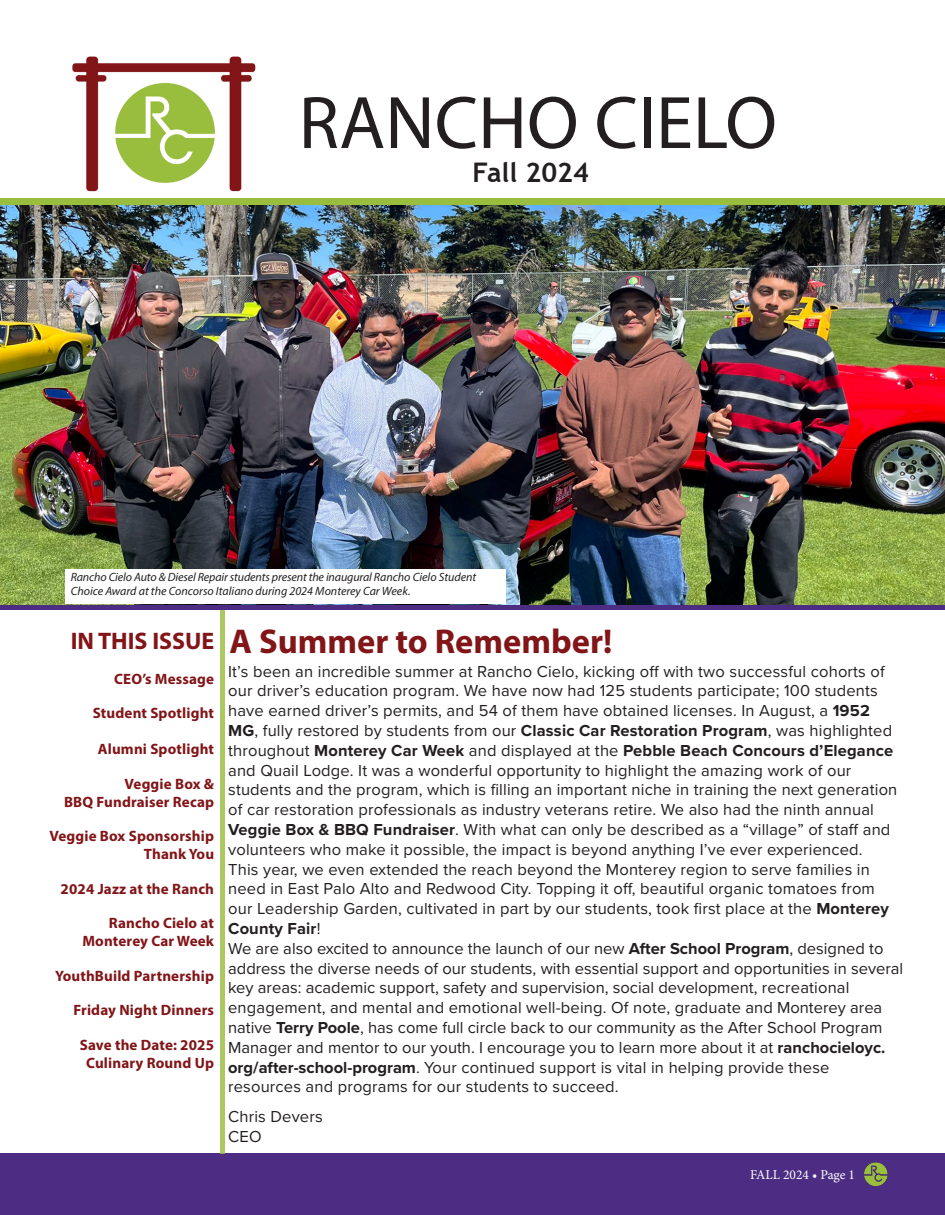
<style>
.page{position:relative;width:945px;height:1215px;background:#fff}
.page>*{position:absolute;margin:0;border:0;box-sizing:border-box;transform-origin:0 0}
.t1{font:75px "Myriad Pro";color:#231f20}
.t2{font:700 34.5px "Myriad Pro";color:#821518}
.t3{font:700 27px "Trebuchet MS";color:#231f20}
.t4{font:700 24px "Myriad Pro";color:#821518}
.t5{font:16.5px/19.8px "Proxima Nova";letter-spacing:.01em;color:#231f20}
.t6{font:700 15px/18px "Myriad Pro";letter-spacing:.01em;color:#821518;text-align:right}
.t7{font:13.5px "Minion Pro";color:#fff}
.t8{font:italic 12px/14.4px "Myriad Pro";letter-spacing:-.005em;color:#231f20}
.s1{font-weight:700}
</style>
<div class="page">
<div style="left:0;top:1154px;width:945px;height:61px;background:#4d2d83"></div>
<div style="left:220px;top:610px;width:5px;height:544px;background:#acc961"></div>
<img style="left:72px;top:56px;width:184px;height:136px">
<img style="left:864px;top:1162px;width:24px;height:25px">
<svg style="left:0;top:604px;width:945px;height:6px;background:#4c3579"></svg>
<div style="left:0;top:198px;width:945px;height:9px;background:#99bd3c"></div>
<img style="left:0;top:206px;width:945px;height:398px">
<div style="left:65px;top:569px;width:441px;height:35px;background:#fff"></div>
<p class="t1" style="left:299px;top:77px;width:480px">RANCHO CIELO</p>
<p class="t3" style="left:473px;top:156px;width:118px">Fall 2024</p>
<p class="t8" style="left:71px;top:569px;width:407px">Rancho Cielo Auto &amp; Diesel Repair students present the inaugural Rancho Cielo Student<br>Choice Award at the Concorso Italiano during 2024 Monterey Car Week.</p>
<p class="t4" style="left:71px;top:626px;width:145px">IN THIS ISSUE</p>
<p class="t6" style="left:114px;top:669px;width:101px">CEO’s Message</p>
<p class="t6" style="left:93px;top:704px;width:123px">Student Spotlight</p>
<p class="t6" style="left:98px;top:740px;width:118px">Alumni Spotlight</p>
<p class="t6" style="left:64px;top:774px;width:151px">Veggie Box &amp;<br>BBQ Fundraiser Recap</p>
<p class="t6" style="left:49px;top:827px;width:166px">Veggie Box Sponsorship<br>Thank You</p>
<p class="t6" style="left:61px;top:879px;width:155px">2024 Jazz at the Ranch</p>
<p class="t6" style="left:82px;top:914px;width:133px">Rancho Cielo at<br>Monterey Car Week</p>
<p class="t6" style="left:55px;top:966px;width:160px">YouthBuild Partnership</p>
<p class="t6" style="left:73px;top:1001px;width:142px">Friday Night Dinners</p>
<p class="t6" style="left:80px;top:1035px;width:136px;text-align:center">Save the Date: 2025<br>Culinary Round Up</p>
<p class="t2" style="left:230px;top:619px;width:384px">A Summer to Remember!</p>
<p class="t5" style="left:228px;top:661px;width:671px">It’s been an incredible summer at Rancho Cielo, kicking off with two successful cohorts of our driver’s education program. We have now had 125 students participate; 100 students have earned driver’s permits, and 54 of them have obtained licenses. In August, a <span class="s1">1952<br>MG</span>, fully restored by students from our <span class="s1">Classic Car Restoration Program</span>, was highlighted throughout <span class="s1">Monterey Car Week</span> and displayed at the <span class="s1">Pebble Beach Concours d’Elegance </span>and Quail Lodge. It was a wonderful opportunity to highlight the amazing work of our students and the program, which is filling an important niche in training the next generation of car restoration professionals as industry veterans retire. We also had the ninth annual <span class="s1">Veggie Box &amp; BBQ Fundraiser</span>. With what can only be described as a “village” of staff and volunteers who make it possible, the impact is beyond anything I’ve ever experienced.<br>This year, we even extended the reach beyond the Monterey region to serve families in need in East Palo Alto and Redwood City. Topping it off, beautiful organic tomatoes from our Leadership Garden, cultivated in part by our students, took first place at the <span class="s1">Monterey County Fair</span>!</p>
<p class="t5" style="left:228px;top:938px;width:677px">We are also excited to announce the launch of our new <span class="s1">After School Program</span>, designed to address the diverse needs of our students, with essential support and opportunities in several key areas: academic support, safety and supervision, social development, recreational engagement, and mental and emotional well-being. Of note, graduate and Monterey area native <span class="s1">Terry Poole</span>, has come full circle back to our community as the After School Program Manager and mentor to our youth. I encourage you to learn more about it at <span class="s1">ranchocieloyc. org/after-school-program</span>. Your continued support is vital in helping provide these resources and programs for our students to succeed.</p>
<p class="t5" style="left:228px;top:1106px;width:96px">Chris Devers</p>
<p class="t5" style="left:228px;top:1126px;width:35px">CEO</p>
<p class="t7" style="left:750px;top:1166px;width:106px">FALL 2024 • Page 1</p>
</div>
